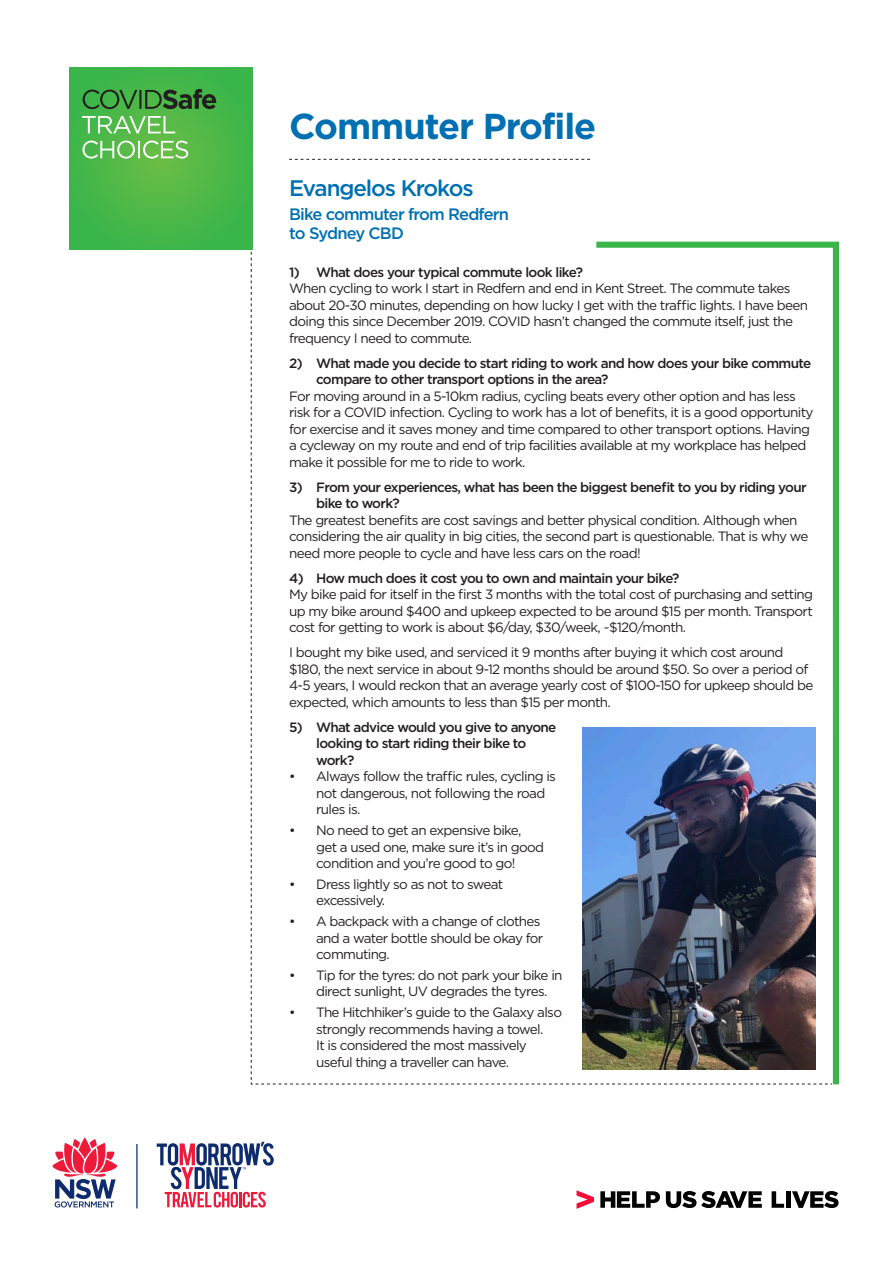
<style>
.page{position:relative;width:893px;height:1263px;background:#fff}
.page>*{position:absolute;margin:0;border:0;box-sizing:border-box;transform-origin:0 0}
.t1{font:700 36px "Gotham";letter-spacing:-.03em;color:#0070b2}
.t2{font:500 22.5px "Gotham";letter-spacing:-.05em;color:#0070b2}
.t3{font:500 16.5px/19.5px "Gotham";letter-spacing:-.05em;color:#0070b2}
.t4{font:13.5px/16.5px "Gotham";letter-spacing:-.05em;color:#231f20}
.t5{font:500 13.5px/16.5px "Gotham";letter-spacing:-.05em;color:#231f20}
</style>
<div class="page">
<svg style="left:289px;top:159px;width:301px;height:1px"></svg>
<svg style="left:157px;top:1142px;width:117px;height:65px"></svg>
<hr style="left:136px;top:1144px;width:2px;height:64px;background:#0d2b6d">
<svg style="left:53px;top:1138px;width:64px;height:69px"></svg>
<svg style="left:600px;top:1191px;width:60px;height:17px"></svg>
<svg style="left:666px;top:1191px;width:96px;height:17px"></svg>
<svg style="left:772px;top:1191px;width:12px;height:17px"></svg>
<div style="left:786px;top:1191px;width:5px;height:17px;background:#000100"></div>
<svg style="left:792px;top:1191px;width:46px;height:17px"></svg>
<svg style="left:577px;top:1190px;width:17px;height:19px"></svg>
<div style="left:833px;top:241px;width:6px;height:844px;background:#3ab54a"></div>
<svg style="left:251px;top:241px;width:582px;height:844px"></svg>
<svg style="left:70px;top:68px;width:182px;height:181px;background:#47b748"></svg>
<svg style="left:82px;top:141px;width:106px;height:18px"></svg>
<svg style="left:82px;top:116px;width:93px;height:18px;background:#7fcb78"></svg>
<svg style="left:83px;top:89px;width:133px;height:20px;background:#397f39"></svg>
<img style="left:583px;top:727px;width:232px;height:342px">
<p class="t1" style="left:289px;top:105px;width:309px">Commuter Profile</p>
<p class="t2" style="left:289px;top:173px;width:186px">Evangelos Krokos</p>
<p class="t3" style="left:289px;top:204px;width:222px">Bike commuter from Redfern to Sydney CBD</p>
<p class="t5" style="left:289px;top:264px;width:295px">1) What does your typical commute look like?</p>
<p class="t4" style="left:289px;top:280px;width:520px">When cycling to work I start in Redfern and end in Kent Street. The commute takes about 20-30 minutes, depending on how lucky I get with the traffic lights. I have been doing this since December 2019. COVID hasn’t changed the commute itself, just the frequency I need to commute.</p>
<p class="t5" style="left:316px;top:355px;width:496px;text-indent:-27px">2) What made you decide to start riding to work and how does your bike commute compare to other transport options in the area?</p>
<p class="t4" style="left:289px;top:387px;width:526px">For moving around in a 5-10km radius, cycling beats every other option and has less risk for a COVID infection. Cycling to work has a lot of benefits, it is a good opportunity for exercise and it saves money and time compared to other transport options. Having a cycleway on my route and end of trip facilities available at my workplace has helped make it possible for me to ride to work.</p>
<p class="t5" style="left:316px;top:479px;width:492px;text-indent:-27px">3) From your experiences, what has been the biggest benefit to you by riding your bike to work?</p>
<p class="t4" style="left:289px;top:511px;width:521px">The greatest benefits are cost savings and better physical condition. Although when considering the air quality in big cities, the second part is questionable. That is why we need more people to cycle and have less cars on the road!</p>
<p class="t5" style="left:289px;top:570px;width:392px">4) How much does it cost you to own and maintain your bike?</p>
<p class="t4" style="left:289px;top:586px;width:525px;text-align:justify">My bike paid for itself in the first 3 months with the total cost of purchasing and setting up my bike around $400 and upkeep expected to be around $15 per month. Transport cost for getting to work is about $6/day, $30/week, ~$120/month.</p>
<p class="t4" style="left:289px;top:644px;width:526px">I bought my bike used, and serviced it 9 months after buying it which cost around $180, the next service in about 9-12 months should be around $50. So over a period of 4-5 years, I would reckon that an average yearly cost of $100-150 for upkeep should be expected, which amounts to less than $15 per month.</p>
<p class="t5" style="left:316px;top:719px;width:242px;text-indent:-27px">5) What advice would you give to anyone looking to start riding their bike to work?</p>
<p class="t4" style="left:316px;top:768px;width:241px;text-indent:-27px">• Always follow the traffic rules, cycling is not dangerous, not following the road rules is.</p>
<p class="t4" style="left:316px;top:822px;width:230px;text-indent:-27px">• No need to get an expensive bike, get a used one, make sure it’s in good condition and you’re good to go!</p>
<p class="t4" style="left:316px;top:875px;width:189px;text-indent:-27px">• Dress lightly so as not to sweat excessively.</p>
<p class="t4" style="left:316px;top:913px;width:229px;text-indent:-27px">• A backpack with a change of clothes and a water bottle should be okay for commuting.</p>
<p class="t4" style="left:316px;top:966px;width:248px;text-indent:-27px">• Tip for the tyres: do not park your bike in direct sunlight, UV degrades the tyres.</p>
<p class="t4" style="left:316px;top:1004px;width:247px;text-indent:-27px">• The Hitchhiker’s guide to the Galaxy also strongly recommends having a towel.<br>It is considered the most massively useful thing a traveller can have.</p>
</div>
